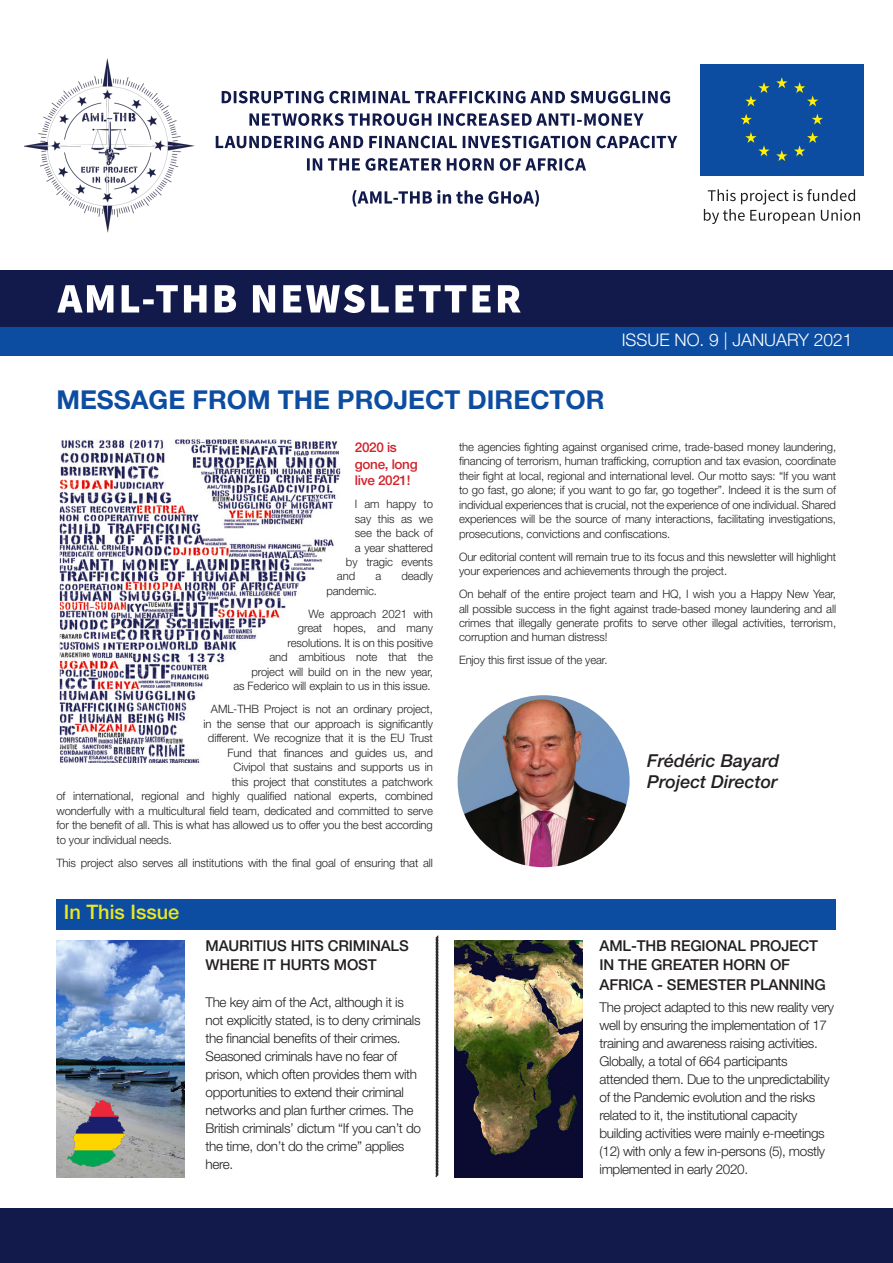
<style>
.page{position:relative;width:893px;height:1263px;background:#fff}
.page>*{position:absolute;margin:0;border:0;box-sizing:border-box;transform-origin:0 0}
.t1{font:700 26.1px "Helvetica Neue LT Std";color:#0d4da1}
.Heading_1{font:500 19.95px "Helvetica Neue LT Std";color:#ece820}
.t2{font:italic 500 17.85px "Helvetica Neue LT Std";color:#231f20}
.Heading_1-2{font:300 17.4px "Helvetica Neue LT Std";color:#fff}
.Heading_1-3{font:500 15px/19.5px "Helvetica Neue LT Std";letter-spacing:-.01em;color:#231f20}
.t3{font:300 13.5px/18px "Helvetica Neue LT Std";letter-spacing:-.025em;color:#231f20}
.t4{font:500 13.5px/16.5px "Helvetica Neue LT Std";letter-spacing:-.025em;color:#d1232a}
.AML_Paragraph{font:300 11.55px/14.4px "Helvetica Neue LT Std";letter-spacing:-.01em;color:#231f20;text-align:justify}
</style>
<div class="page">
<img style="left:454px;top:940px;width:128px;height:237px">
<div style="left:0;top:270px;width:893px;height:58px;background:#121a4b"></div>
<svg style="left:57px;top:285px;width:464px;height:28px"></svg>
<div style="left:0;top:328px;width:893px;height:28px;background:#0d4da1"></div>
<img style="left:60px;top:439px;width:280px;height:324px">
<img style="left:458px;top:695px;width:172px;height:172px;border-radius:86px">
<div style="left:0;top:1209px;width:893px;height:54px;background:#121a4b"></div>
<div style="left:56px;top:899px;width:780px;height:30px;background:#0d4da1"></div>
<svg style="left:435px;top:935px;width:4px;height:243px"></svg>
<img style="left:56px;top:940px;width:128px;height:237px">
<img style="left:67px;top:1101px;width:57px;height:65px">
<div style="left:700px;top:64px;width:163px;height:111px;background:#0d4da1"></div>
<svg style="left:776px;top:77px;width:11px;height:11px"></svg>
<svg style="left:745px;top:82px;width:25px;height:24px"></svg>
<svg style="left:741px;top:114px;width:11px;height:11px"></svg>
<svg style="left:745px;top:132px;width:25px;height:24px"></svg>
<svg style="left:776px;top:150px;width:11px;height:11px"></svg>
<svg style="left:794px;top:132px;width:24px;height:24px"></svg>
<svg style="left:812px;top:114px;width:11px;height:11px"></svg>
<svg style="left:794px;top:82px;width:24px;height:24px"></svg>
<svg style="left:704px;top:189px;width:156px;height:35px"></svg>
<svg style="left:222px;top:91px;width:448px;height:12px"></svg>
<svg style="left:249px;top:113px;width:395px;height:13px"></svg>
<svg style="left:216px;top:136px;width:461px;height:12px"></svg>
<svg style="left:307px;top:158px;width:279px;height:13px"></svg>
<svg style="left:352px;top:190px;width:187px;height:17px"></svg>
<img style="left:24px;top:58px;width:170px;height:175px">
<p class="t1" style="left:56px;top:384px;width:550px">MESSAGE FROM THE PROJECT DIRECTOR</p>
<p class="Heading_1-2" style="left:622px;top:330px;width:232px">ISSUE NO. 9 | JANUARY 2021</p>
<p class="t4" style="left:355px;top:439px;width:64px">2020 is gone, long live 2021!</p>
<p class="AML_Paragraph" style="left:355px;top:496px;width:79px">I am happy to</p>
<p class="AML_Paragraph" style="left:355px;top:511px;width:80px">say this as we</p>
<p class="AML_Paragraph" style="left:355px;top:525px;width:79px">see the back of</p>
<p class="AML_Paragraph" style="left:355px;top:540px;width:79px">a year shattered</p>
<p class="AML_Paragraph" style="left:346px;top:554px;width:88px">by tragic events</p>
<p class="AML_Paragraph" style="left:337px;top:569px;width:20px">and</p>
<p class="AML_Paragraph" style="left:375px;top:569px;width:7px">a</p>
<p class="AML_Paragraph" style="left:401px;top:569px;width:33px">deadly</p>
<p class="AML_Paragraph" style="left:326px;top:583px;width:52px">pandemic.</p>
<p class="AML_Paragraph" style="left:233px;top:606px;width:201px;text-align:right">We approach 2021 with<br>great hopes, and many<br>resolutions. It is on this positive<br>and ambitious note that the<br>project will build on in the new year,<br>as Federico will explain to us in this issue.</p>
<p class="AML_Paragraph" style="left:211px;top:702px;width:224px">AML-THB Project is not an ordinary project,</p>
<p class="AML_Paragraph" style="left:203px;top:716px;width:231px">in the sense that our approach is significantly</p>
<p class="AML_Paragraph" style="left:208px;top:731px;width:226px">different. We recognize that it is the EU Trust</p>
<p class="AML_Paragraph" style="left:227px;top:745px;width:207px">Fund that finances and guides us, and</p>
<p class="AML_Paragraph" style="left:233px;top:760px;width:201px">Civipol that sustains and supports us in</p>
<p class="AML_Paragraph" style="left:232px;top:774px;width:203px">this project that constitutes a patchwork</p>
<p class="AML_Paragraph" style="left:56px;top:789px;width:378px">of international, regional and highly qualified national experts, combined</p>
<p class="AML_Paragraph" style="left:56px;top:803px;width:378px">wonderfully with a multicultural field team, dedicated and committed to serve</p>
<p class="AML_Paragraph" style="left:56px;top:817px;width:378px">for the benefit of all. This is what has allowed us to offer you the best according</p>
<p class="AML_Paragraph" style="left:56px;top:832px;width:117px">to your individual needs.</p>
<p class="AML_Paragraph" style="left:56px;top:855px;width:378px">This project also serves all institutions with the final goal of ensuring that all</p>
<p class="Heading_1" style="left:64px;top:900px;width:117px">In This Issue</p>
<p class="AML_Paragraph" style="left:459px;top:439px;width:379px">the agencies fighting against organised crime, trade-based money laundering, financing of terrorism, human trafficking, corruption and tax evasion, coordinate their fight at local, regional and international level. Our motto says: “If you want to go fast, go alone; if you want to go far, go together”. Indeed it is the sum of individual experiences that is crucial, not the experience of one individual. Shared experiences will be the source of many interactions, facilitating investigations, prosecutions, convictions and confiscations.</p>
<p class="AML_Paragraph" style="left:459px;top:549px;width:379px">Our editorial content will remain true to its focus and this newsletter will highlight your experiences and achievements through the project.</p>
<p class="AML_Paragraph" style="left:459px;top:586px;width:379px">On behalf of the entire project team and HQ, I wish you a Happy New Year, all possible success in the fight against trade-based money laundering and all crimes that illegally generate profits to serve other illegal activities, terrorism, corruption and human distress!</p>
<p class="AML_Paragraph" style="left:459px;top:653px;width:150px">Enjoy this first issue of the year.</p>
<p class="t2" style="left:647px;top:750px;width:134px">Frédéric Bayard</p>
<p class="t2" style="left:647px;top:771px;width:132px">Project Director</p>
<p class="Heading_1-3" style="left:206px;top:936px;width:205px">MAURITIUS HITS CRIMINALS<br>WHERE IT HURTS MOST</p>
<p class="t3" style="left:206px;top:993px;width:217px">The key aim of the Act, although it is not explicitly stated, is to deny criminals the financial benefits of their crimes.<br>Seasoned criminals have no fear of prison, which often provides them with opportunities to extend their criminal networks and plan further crimes. The British criminals’ dictum “If you can’t do the time, don’t do the crime” applies here.</p>
<p class="t3" style="left:600px;top:998px;width:236px">The project adapted to this new reality very well by ensuring the implementation of 17 training and awareness raising activities.<br>Globally, a total of 664 participants attended them. Due to the unpredictability of the Pandemic evolution and the risks related to it, the institutional capacity building activities were mainly e-meetings (12) with only a few in-persons (5), mostly implemented in early 2020.</p>
<p class="Heading_1-3" style="left:600px;top:936px;width:228px">AML-THB REGIONAL PROJECT<br>IN THE GREATER HORN OF<br>AFRICA - SEMESTER PLANNING</p>
</div>
